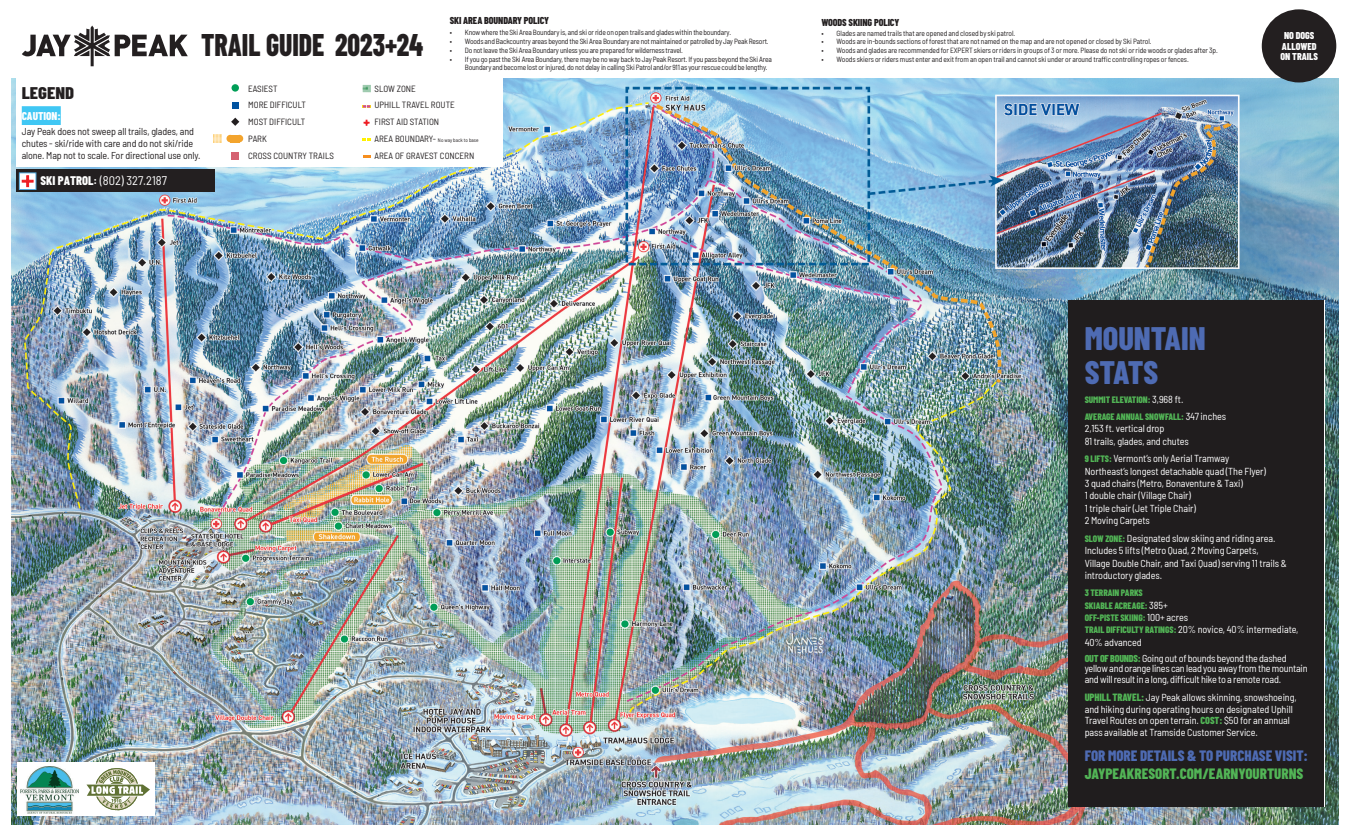
<style>
.page{position:relative;width:1350px;height:833px;background:#fff}
.page>*{position:absolute;margin:0;border:0;box-sizing:border-box;transform-origin:0 0}
.Secondary_Small_sub_head{font:800 32.5px/33.8px "Barlow Condensed";color:#4e6bb3}
.Secondary_Small_sub_head-2{font:800 31.25px "Barlow Condensed";color:#231f20;scale:.89 1}
.Secondary_Small_sub_head-3{font:800 16.88px "Barlow Condensed";color:#231f20;scale:1.11 1}
.Body{font:800 15px/18px "Barlow Condensed";color:#4e6bb3}
.t1{font:semi-condensed 12.5px "Barlow";color:#fff}
.Secondary_Small_sub_head-4{font:800 11.25px "Barlow Condensed";color:#fff}
.Body-2{font:semi-condensed 10.12px/12.4px "Barlow";letter-spacing:-.005em;color:#fff}
.Secondary_Small_sub_head-5{font:semi-condensed 10px/12px "Barlow";letter-spacing:-.01em;color:#231f20}
.Secondary_Small_sub_head-6{font:800 10px "Barlow Condensed";letter-spacing:-.01em;color:#231f20}
.Body-3{font:800 10px/10.9px "Barlow Condensed";color:#fff;text-align:center}
.Body-4{font:800 9.38px/17.5px "Barlow Condensed";letter-spacing:-.005em;color:#52b556}
.t2{font:semi-condensed 9px/16.8px "Barlow";color:#231f20}
.t3{font:semi-condensed 7.5px/8.8px "Barlow";letter-spacing:-.02em;color:#231f20}
.t4{font:semi-condensed 5.12px "Barlow";color:#231f20}
.s1{font-family:"Barlow Condensed";font-weight:800;font-stretch:normal}
.s2{font-family:"Barlow Condensed";font-weight:800;font-stretch:normal;font-size:10px}
.s3{font-size:9px}
.s4{font-family:"Barlow";font-weight:400;font-stretch:semi-condensed;font-size:10.12px;color:#fff}
.s5{font-family:"Barlow Condensed";font-weight:800;font-stretch:normal;font-size:9.38px;color:#52b556}
.s6{font-family:"Barlow Condensed";font-weight:800;font-stretch:normal;font-size:10px;color:#52b556}
.s7{font-family:"Barlow Condensed";font-weight:800;font-stretch:normal;font-size:10.5px;color:#52b556}
.s8{font-family:"Barlow Condensed";font-weight:800;font-stretch:normal;color:#52b556}
.s9{color:#52b556}
</style>
<div class="page">
<img style="left:11px;top:78px;width:1328px;height:746px">
<div style="left:16px;top:169px;width:199px;height:23px;background:#231f20"></div>
<svg style="left:21px;top:175px;width:13px;height:13px"></svg>
<div style="left:19px;top:173px;width:17px;height:17px;border:1px solid #53ace0"></div>
<div style="left:17px;top:762px;width:137px;height:53px;background:#fff"></div>
<img style="left:20px;top:766px;width:59px;height:47px">
<svg style="left:86px;top:768px;width:64px;height:43px"></svg>
<div style="left:16px;top:78px;width:486px;height:89px;background:#fff"></div>
<svg style="left:231px;top:118px;width:8px;height:8px"></svg>
<div style="left:232px;top:84px;width:7px;height:8px;background:#009e57;border-radius:50%"></div>
<div style="left:232px;top:102px;width:7px;height:7px;background:#0153a0"></div>
<div style="left:236px;top:135px;width:7px;height:7px;background:#f3a42d;border-radius:50%"></div>
<div style="left:226px;top:135px;width:8px;height:7px;background:#f3a42d;border-radius:50%"></div>
<div style="left:230px;top:135px;width:10px;height:7px;background:#f3a42d"></div>
<svg style="left:363px;top:138px;width:7px;height:2px"></svg>
<svg style="left:364px;top:120px;width:6px;height:6px"></svg>
<div style="left:22px;top:106px;width:39px;height:19px;background:#40c7f4"></div>
<svg style="left:213px;top:134px;width:9px;height:8px"></svg>
<svg style="left:363px;top:105px;width:7px;height:3px"></svg>
<svg style="left:363px;top:85px;width:8px;height:7px"></svg>
<div style="left:231px;top:152px;width:8px;height:8px;background:#d56271"></div>
<svg style="left:363px;top:155px;width:7px;height:2px"></svg>
<svg style="left:22px;top:26px;width:166px;height:40px"></svg>
<div style="left:1262px;top:9px;width:74px;height:73px;background:#231f20;border-radius:50%"></div>
<div style="left:1068px;top:301px;width:256px;height:506px;background:#201d1e"></div>
<p class="Secondary_Small_sub_head-6" style="left:450px;top:13px;width:101px">SKI AREA BOUNDARY POLICY</p>
<p class="Secondary_Small_sub_head-6" style="left:821px;top:15px;width:79px">WOODS SKIING POLICY</p>
<p class="t3" style="left:450px;top:28px;width:283px">• Know where the Ski Area Boundary is, and ski or ride on open trails and glades within the boundary.</p>
<p class="t3" style="left:450px;top:37px;width:321px">• Woods and Backcountry areas beyond the Ski Area Boundary are not maintained or patrolled by Jay Peak Resort.</p>
<p class="t3" style="left:450px;top:45px;width:235px">• Do not leave the Ski Area Boundary unless you are prepared for wilderness travel.</p>
<p class="t3" style="left:465px;top:54px;width:309px;text-indent:-15px">• If you go past the Ski Area Boundary, there may be no way back to Jay Peak Resort. If you pass beyond the Ski Area<br>Boundary and become lost or injured, do not delay in calling Ski Patrol and/or 911 as your rescue could be lengthy.</p>
<p class="t3" style="left:821px;top:28px;width:195px">• Glades are named trails that are opened and closed by ski patrol.</p>
<p class="t3" style="left:821px;top:37px;width:332px">• Woods are in-bounds sections of forest that are not named on the map and are not opened or closed by Ski Patrol.</p>
<p class="t3" style="left:821px;top:45px;width:398px">• Woods and glades are recommended for EXPERT skiers or riders in groups of 3 or more. Please do not ski or ride woods or glades after 3p.</p>
<p class="t3" style="left:821px;top:54px;width:369px">• Woods skiers or riders must enter and exit from an open trail and cannot ski under or around traffic controlling ropes or fences.</p>
<p class="Secondary_Small_sub_head-2" style="left:201px;top:23px;width:251px">TRAIL GUIDE 2023+24</p>
<p class="Body-3" style="left:1281px;top:29px;width:39px">NO DOGS<br>ALLOWED<br>ON TRAILS</p>
<p class="Secondary_Small_sub_head-3" style="left:22px;top:81px;width:49px">LEGEND</p>
<p class="Secondary_Small_sub_head-4" style="left:22px;top:108px;width:40px">CAUTION:</p>
<p class="Secondary_Small_sub_head-5" style="left:22px;top:125px;width:180px">Jay Peak does not sweep all trails, glades, and chutes - ski/ride with care and do not ski/ride alone. Map not to scale. For directional use only.</p>
<p class="t1" style="left:41px;top:172px;width:128px"><span class="s1">SKI PATROL</span><span class="s2">:</span> (802) 327.2187</p>
<p class="t2" style="left:248px;top:79px;width:31px">EASIEST</p>
<p class="t2" style="left:248px;top:96px;width:59px">MORE DIFFICULT</p>
<p class="t2" style="left:248px;top:113px;width:59px">MOST DIFFICULT</p>
<p class="t2" style="left:248px;top:130px;width:20px">PARK</p>
<p class="t2" style="left:248px;top:146px;width:87px">CROSS COUNTRY TRAILS</p>
<p class="t2" style="left:375px;top:79px;width:82px">SLOW ZONE<br>UPHILL TRAVEL ROUTE</p>
<p class="t2" style="left:375px;top:113px;width:66px">FIRST AID STATION</p>
<p class="t4" style="left:375px;top:136px;width:106px"><span class="s3">AREA BOUNDARY-</span> No way back to base</p>
<p class="t2" style="left:375px;top:146px;width:101px">AREA OF GRAVEST CONCERN</p>
<p class="Secondary_Small_sub_head" style="left:1085px;top:320px;width:122px">MOUNTAIN<br>STATS</p>
<p class="Body-4" style="left:1085px;top:390px;width:143px">SUMMIT ELEVATION: <span class="s4">3,968 ft.<br></span>AVERAGE ANNUAL SNOWFALL: <span class="s4">347 inches</span></p>
<p class="Body-2" style="left:1085px;top:422px;width:106px">2,153 ft. vertical drop<br>81 trails, glades, and chutes</p>
<p class="Body-2" style="left:1085px;top:451px;width:183px"><span class="s5">9 LIFTS:</span> Vermont’s only Aerial Tramway Northeast’s longest detachable quad (The Flyer)<br>3 quad chairs (Metro, Bonaventure &amp; Taxi)<br>1 double chair (Village Chair)<br>1 triple chair (Jet Triple Chair)<br>2 Moving Carpets</p>
<p class="Body-2" style="left:1085px;top:531px;width:192px"><span class="s5">SLOW ZONE:</span> Designated slow skiing and riding area.<br>Includes 5 lifts (Metro Quad, 2 Moving Carpets,</p>
<p class="Body-2" style="left:1085px;top:556px;width:204px">Village Double Chair, and Taxi Quad) serving 11 trails &amp; introductory glades.</p>
<p class="Body-4" style="left:1085px;top:584px;width:60px">3 TERRAIN PARKS</p>
<p class="Body-4" style="left:1085px;top:596px;width:85px">SKIABLE ACREAGE: <span class="s4">385+</span></p>
<p class="Body-4" style="left:1085px;top:608px;width:105px">OFF-PISTE SKIING: <span class="s4">100+ acres</span></p>
<p class="Body-2" style="left:1085px;top:622px;width:215px"><span class="s5">TRAIL DIFFICULTY RATINGS:</span> 20% novice, 40% intermediate,<br>40% advanced</p>
<p class="Body-2" style="left:1085px;top:652px;width:224px;line-height:10px"><span class="s6">OUT OF BOUNDS:</span>Going out of bounds beyond the dashed yellow and orange lines can lead you away from the mountain</p>
<p class="Body-2" style="left:1085px;top:672px;width:198px">and will result in a long, difficult hike to a remote road.</p>
<p class="Body-2" style="left:1085px;top:690px;width:214px;line-height:11.6px"><span class="s7">UPHILL TRAVEL:</span> Jay Peak allows skinning, snowshoeing, and hiking during operating hours on designated Uphill Travel Routes on open terrain. <span class="s8">COST:</span> $50 for an annual pass available at Tramside Customer Service.</p>
<p class="Body" style="left:1085px;top:746px;width:225px">FOR MORE DETAILS &amp; TO PURCHASE VISIT:<br><span class="s9">JAYPEAKRESORT.COM/EARNYOURTURNS</span></p>
</div>
